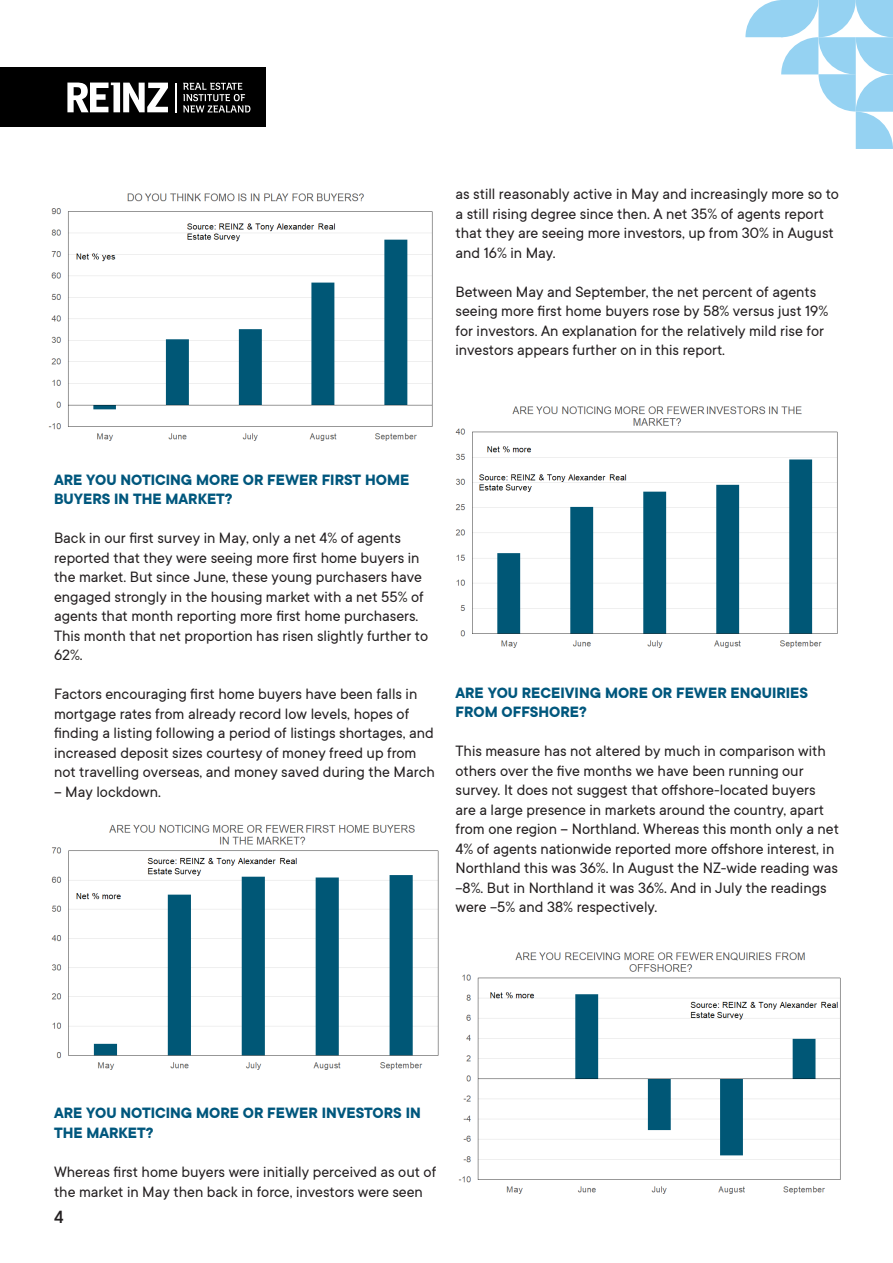
<style>
.page{position:relative;width:893px;height:1263px;background:#fff}
.page>*{position:absolute;margin:0;border:0;box-sizing:border-box;transform-origin:0 0}
.t1{font:500 19.5px "TT Commons";color:#231f20}
.t2{font:16.5px/19.5px "TT Commons";color:#231f20}
.t3{font:700 16.5px/19.5px "TT Commons";color:#00577d}
</style>
<div class="page">
<div style="left:0;top:68px;width:266px;height:59px;background:#000"></div>
<svg style="left:67px;top:83px;width:101px;height:29px"></svg>
<hr style="left:176px;top:83px;width:1px;height:30px;background:#fff">
<svg style="left:183px;top:83px;width:67px;height:30px"></svg>
<svg style="left:745px;top:0;width:148px;height:149px"></svg>
<img style="left:48px;top:193px;width:385px;height:248px">
<img style="left:51px;top:824px;width:388px;height:246px">
<img style="left:455px;top:406px;width:383px;height:242px">
<img style="left:458px;top:952px;width:383px;height:242px">
<p class="t2" style="left:455px;top:185px;width:385px">as still reasonably active in May and increasingly more so to a still rising degree since then. A net 35% of agents report that they are seeing more investors, up from 30% in August and 16% in May.</p>
<p class="t2" style="left:455px;top:282px;width:374px">Between May and September, the net percent of agents seeing more first home buyers rose by 58% versus just 19% for investors. An explanation for the relatively mild rise for investors appears further on in this report.</p>
<p class="t3" style="left:54px;top:470px;width:357px">ARE YOU NOTICING MORE OR FEWER FIRST HOME<br>BUYERS IN THE MARKET?</p>
<p class="t2" style="left:54px;top:529px;width:376px">Back in our first survey in May, only a net 4% of agents reported that they were seeing more first home buyers in the market. But since June, these young purchasers have engaged strongly in the housing market with a net 55% of agents that month reporting more first home purchasers.<br>This month that net proportion has risen slightly further to 62%.</p>
<p class="t2" style="left:54px;top:685px;width:382px">Factors encouraging first home buyers have been falls in mortgage rates from already record low levels, hopes of finding a listing following a period of listings shortages, and increased deposit sizes courtesy of money freed up from not travelling overseas, and money saved during the March</p>
<p class="t2" style="left:54px;top:782px;width:109px">– May lockdown.</p>
<p class="t3" style="left:455px;top:683px;width:354px">ARE YOU RECEIVING MORE OR FEWER ENQUIRIES<br>FROM OFFSHORE?</p>
<p class="t2" style="left:455px;top:741px;width:385px">This measure has not altered by much in comparison with others over the five months we have been running our survey. It does not suggest that offshore-located buyers are a large presence in markets around the country, apart from one region – Northland. Whereas this month only a net 4% of agents nationwide reported more offshore interest, in Northland this was 36%. In August the NZ-wide reading was -8%. But in Northland it was 36%. And in July the readings were -5% and 38% respectively.</p>
<p class="t3" style="left:54px;top:1104px;width:368px">ARE YOU NOTICING MORE OR FEWER INVESTORS IN<br>THE MARKET?</p>
<p class="t2" style="left:54px;top:1162px;width:384px">Whereas first home buyers were initially perceived as out of the market in May then back in force, investors were seen</p>
<p class="t1" style="left:54px;top:1206px;width:11px">4</p>
</div>
